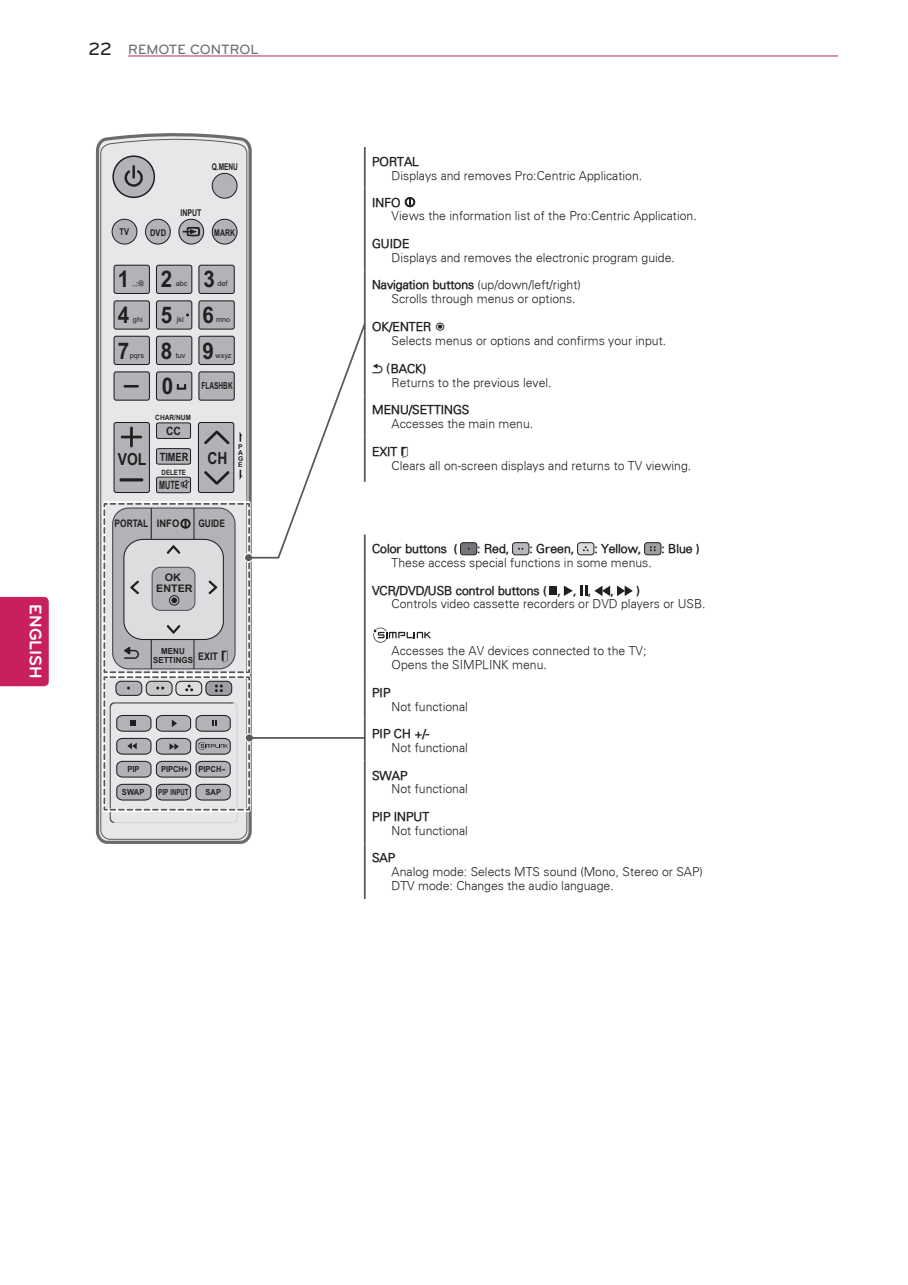
<style>
.page{position:relative;width:908px;height:1285px;background:#fff}
.page>*{position:absolute;margin:0;border:0;box-sizing:border-box;transform-origin:0 0}
.t1{font:700 22.93px/35.4px "Arial";color:#231f20;scale:.9 1}
.t2{font:700 17.5px "Bryant LG";color:#fff}
.t3{font:700 16.62px "Arial";color:#231f20;scale:.83 1}
.t4{font:500 14px "Bryant LG";color:#6c6d70}
.t5{font:300 12.25px/14px "Univers";color:#231f20}
.t6{font:300 12.25px "Univers";color:#231f20}
.t7{font:700 11.38px "Arial";color:#231f20;scale:.8 1}
.t8{font:700 11.38px "Arial";color:#231f20;scale:.63 1}
.t9{font:700 11.38px "Arial";color:#231f20;scale:.9 1}
.t10{font:700 10.5px "Arial";color:#231f20;scale:.8 1}
.t11{font:700 10.5px "Arial";color:#231f20}
.t12{font:700 10.5px "Arial";color:#231f20;scale:.85 1}
.t13{font:700 10.5px "Arial";color:#231f20;scale:.9 1}
.t14{font:700 9.8px "Arial";color:#231f20;scale:.67 1}
.t15{font:700 9.45px "Arial";color:#231f20;scale:.7 1}
.t16{font:700 9.45px "Arial";color:#231f20;scale:.75 1}
.t17{font:700 9.45px "Arial";color:#231f20;scale:.8 1}
.t18{font:700 9.45px "Arial";color:#231f20;scale:.73 1}
.t19{font:700 8.4px "Arial";color:#231f20;scale:.9 1}
.t20{font:700 8.4px/8.9px "Arial";color:#231f20;text-align:center;scale:.95 1}
.t21{font:700 8.4px "Arial";letter-spacing:.02em;color:#231f20;scale:.75 1}
.t22{font:7.35px "Arial";color:#231f20}
.t23{font:700 7.35px "Arial";color:#231f20;scale:.9 1}
.t24{font:700 7.35px "Arial";color:#231f20;scale:.85 1}
.t25{font:700 6.65px/6.1px "Arial";color:#231f20;text-align:justify}
.s1{font-size:18.38px;color:#231f20}
.s2{font-size:6.3px}
.s3{font-style:inherit}
.s4{font-family:"LG Display Eng Kor";font-weight:400}
</style>
<div class="page">
<div style="left:0;top:597px;width:49px;height:89px;background:#c8205d"></div>
<hr style="left:128px;top:56px;width:709px;height:1px;background:#c8205d">
<svg style="left:96px;top:140px;width:156px;height:704px;background:#8a8a8d"></svg>
<svg style="left:100px;top:133px;width:147px;height:707px;background:#dadbdd"></svg>
<div style="left:114px;top:265px;width:35px;height:28px;background:#b2b3b7;border-radius:2px"></div>
<div style="left:113px;top:265px;width:37px;height:29px;border:1px solid #231f20;border-radius:2px"></div>
<div style="left:156px;top:265px;width:36px;height:28px;background:#b2b3b7;border-radius:2px"></div>
<div style="left:156px;top:265px;width:36px;height:29px;border:1px solid #231f20;border-radius:2px"></div>
<div style="left:199px;top:265px;width:35px;height:28px;background:#b2b3b7;border-radius:2px"></div>
<div style="left:198px;top:265px;width:37px;height:29px;border:1px solid #231f20;border-radius:2px"></div>
<div style="left:114px;top:301px;width:35px;height:28px;background:#b2b3b7;border-radius:2px"></div>
<div style="left:113px;top:300px;width:37px;height:30px;border:1px solid #231f20;border-radius:2px"></div>
<div style="left:156px;top:301px;width:36px;height:28px;background:#b2b3b7;border-radius:2px"></div>
<div style="left:156px;top:300px;width:36px;height:30px;border:1px solid #231f20;border-radius:2px"></div>
<div style="left:199px;top:301px;width:35px;height:28px;background:#b2b3b7;border-radius:2px"></div>
<div style="left:198px;top:300px;width:37px;height:30px;border:1px solid #231f20;border-radius:2px"></div>
<div style="left:113px;top:156px;width:41px;height:41px;background:#b2b3b7;border-radius:50%"></div>
<div style="left:112px;top:155px;width:43px;height:43px;border:2px solid #231f20;border-radius:50%"></div>
<svg style="left:124px;top:170px;width:19px;height:17px"></svg>
<hr style="left:132px;top:165px;width:3px;height:14px;background:#231f20">
<div style="left:212px;top:173px;width:25px;height:25px;background:#b2b3b7;border-radius:50%"></div>
<div style="left:212px;top:173px;width:25px;height:26px;border:1px solid #231f20;border-radius:50%"></div>
<div style="left:212px;top:219px;width:25px;height:25px;background:#b2b3b7;border-radius:50%"></div>
<div style="left:212px;top:219px;width:25px;height:25px;border:1px solid #231f20;border-radius:50%"></div>
<div style="left:179px;top:219px;width:25px;height:25px;background:#b2b3b7;border-radius:50%"></div>
<div style="left:178px;top:219px;width:26px;height:25px;border:1px solid #231f20;border-radius:50%"></div>
<div style="left:145px;top:219px;width:25px;height:25px;background:#b2b3b7;border-radius:50%"></div>
<div style="left:145px;top:219px;width:26px;height:25px;border:1px solid #231f20;border-radius:50%"></div>
<div style="left:112px;top:219px;width:25px;height:25px;background:#b2b3b7;border-radius:50%"></div>
<div style="left:112px;top:219px;width:25px;height:25px;border:1px solid #231f20;border-radius:50%"></div>
<svg style="left:183px;top:227px;width:17px;height:10px"></svg>
<hr style="left:364px;top:802px;width:1px;height:41px;background:#57585a">
<hr style="left:364px;top:843px;width:1px;height:56px;background:#57585a">
<hr style="left:364px;top:147px;width:1px;height:41px;background:#57585a">
<hr style="left:364px;top:188px;width:1px;height:41px;background:#57585a">
<hr style="left:364px;top:229px;width:1px;height:41px;background:#57585a">
<hr style="left:364px;top:270px;width:1px;height:84px;background:#57585a">
<svg style="left:405px;top:197px;width:10px;height:10px"></svg>
<svg style="left:103px;top:322px;width:559px;height:501px"></svg>
<div style="left:245px;top:554px;width:7px;height:7px;background:#57585a;border-radius:50%"></div>
<h2 class="t2" style="left:46px;top:604px;width:76px;rotate:90deg">ENGLISH</h2>
<p class="t4" style="left:88px;top:41px;width:171px"><span class="s1">22</span> REMOTE CONTROL</p>
<p class="t15" style="left:212px;top:161px;width:39px">Q.MENU</p>
<p class="t16" style="left:180px;top:207px;width:30px">INPUT</p>
<p class="t17" style="left:119px;top:226px;width:14px">TV</p>
<p class="t17" style="left:150px;top:226px;width:22px">DVD</p>
<p class="t18" style="left:214px;top:226px;width:30px">MARK</p>
<h1 class="t1" style="left:118px;top:262px;width:14px">1</h1>
<h1 class="t1" style="left:161px;top:262px;width:14px">2</h1>
<h1 class="t1" style="left:203px;top:262px;width:14px">3</h1>
<h1 class="t1" style="left:118px;top:298px;width:14px">4</h1>
<h1 class="t1" style="left:161px;top:298px;width:14px">5</h1>
<h1 class="t1" style="left:202px;top:298px;width:14px">6</h1>
<h1 class="t1" style="left:118px;top:334px;width:14px">7</h1>
<h1 class="t1" style="left:161px;top:334px;width:15px">8<br>0</h1>
<h1 class="t1" style="left:202px;top:334px;width:14px">9</h1>
<p class="t22" style="left:132px;top:278px;width:14px">.,;<span class="s2">@</span></p>
<p class="t22" style="left:176px;top:279px;width:13px">abc</p>
<p class="t22" style="left:217px;top:279px;width:12px">def</p>
<p class="t22" style="left:133px;top:315px;width:11px">ghi</p>
<p class="t22" style="left:177px;top:315px;width:8px">jkl</p>
<p class="t22" style="left:216px;top:315px;width:16px">mno</p>
<p class="t22" style="left:130px;top:351px;width:16px">pqrs</p>
<p class="t22" style="left:176px;top:351px;width:11px">tuv</p>
<p class="t22" style="left:215px;top:351px;width:18px">wxyz</p>
<p class="t14" style="left:201px;top:379px;width:48px">FLASHBK</p>
<p class="t23" style="left:155px;top:412px;width:41px">CHAR/NUM</p>
<p class="t9" style="left:166px;top:423px;width:18px">CC</p>
<p class="t7" style="left:160px;top:449px;width:37px">TIMER</p>
<p class="t8" style="left:159px;top:477px;width:34px">MUTE</p>
<p class="t13" style="left:157px;top:516px;width:26px">INFO</p>
<h3 class="t3" style="left:207px;top:447px;width:26px">CH</h3>
<h3 class="t3" style="left:118px;top:448px;width:36px">VOL</h3>
<p class="t24" style="left:161px;top:467px;width:30px">DELETE</p>
<p class="t10" style="left:115px;top:516px;width:44px">PORTAL</p>
<p class="t10" style="left:198px;top:516px;width:35px">GUIDE</p>
<p class="t25" style="left:238px;top:443px;width:7px">P A G E</p>
<p class="t11" style="left:165px;top:570px;width:18px">OK</p>
<p class="t11" style="left:156px;top:581px;width:38px">ENTER</p>
<p class="t20" style="left:153px;top:647px;width:43px">MENU<br>SETTINGS</p>
<p class="t12" style="left:198px;top:649px;width:25px">EXIT</p>
<p class="t19" style="left:127px;top:763px;width:15px">PIP</p>
<p class="t19" style="left:161px;top:763px;width:73px">PIPCH+ PIPCH-</p>
<p class="t19" style="left:122px;top:786px;width:27px">SWAP</p>
<p class="t21" style="left:158px;top:786px;width:42px">PIP INPUT</p>
<p class="t19" style="left:206px;top:786px;width:19px">SAP</p>
<p class="t6" style="left:372px;top:154px;width:48px">PORTAL</p>
<p class="t5" style="left:391px;top:168px;width:252px">Displays and removes Pro:Centric Application.</p>
<p class="t6" style="left:372px;top:195px;width:30px">INFO</p>
<p class="t5" style="left:391px;top:208px;width:306px">Views the information list of the Pro:Centric Application.</p>
<p class="t6" style="left:372px;top:236px;width:39px">GUIDE</p>
<p class="t5" style="left:391px;top:250px;width:285px">Displays and removes the electronic program guide.</p>
<p class="t5" style="left:391px;top:277px;width:191px;text-indent:-20px"><span class="s3">Navigation buttons</span> (up/down/left/right)<br>Scrolls through menus or options.</p>
<p class="t5" style="left:391px;top:320px;width:276px;text-indent:-20px"><span class="s3">OK/ENTER</span> <span class="s4">ꔉ<br></span>Selects menus or options and confirms your input.</p>
<p class="t5" style="left:391px;top:361px;width:161px;text-indent:-20px"><span class="s4">ꕣ (</span><span class="s3">BACK)<br></span>Returns to the previous level.</p>
<p class="t6" style="left:372px;top:402px;width:99px">MENU/SETTINGS</p>
<p class="t5" style="left:391px;top:416px;width:143px">Accesses the main menu.</p>
<p class="t5" style="left:391px;top:444px;width:301px;text-indent:-20px"><span class="s3">EXIT</span> <span class="s4">ꕯ<br></span>Clears all on-screen displays and returns to TV viewing.</p>
<p class="t6" style="left:372px;top:541px;width:87px">Color buttons (</p>
<p class="t6" style="left:477px;top:541px;width:34px">: Red,</p>
<p class="t6" style="left:529px;top:541px;width:46px">: Green,</p>
<p class="t6" style="left:594px;top:541px;width:48px">: Yellow,</p>
<p class="t6" style="left:661px;top:541px;width:40px">: Blue )</p>
<p class="t5" style="left:391px;top:555px;width:262px">These access special functions in some menus.</p>
<p class="t6" style="left:372px;top:582px;width:221px">VCR/DVD/USB control buttons ( , , ,</p>
<p class="t6" style="left:610px;top:582px;width:5px">,</p>
<p class="t6" style="left:636px;top:582px;width:5px">)</p>
<p class="t5" style="left:391px;top:597px;width:315px">Controls video cassette recorders or DVD players or USB.</p>
<p class="t5" style="left:391px;top:643px;width:256px">Accesses the AV devices connected to the TV;<br>Opens the SIMPLINK menu.</p>
<p class="t6" style="left:372px;top:684px;width:20px">PIP</p>
<p class="t5" style="left:391px;top:699px;width:78px">Not functional</p>
<p class="t6" style="left:372px;top:726px;width:59px">PIP CH +/-</p>
<p class="t5" style="left:391px;top:740px;width:78px">Not functional</p>
<p class="t6" style="left:372px;top:767px;width:37px">SWAP</p>
<p class="t5" style="left:391px;top:781px;width:78px">Not functional</p>
<p class="t6" style="left:372px;top:809px;width:59px">PIP INPUT</p>
<p class="t5" style="left:391px;top:823px;width:78px">Not functional</p>
<p class="t6" style="left:372px;top:850px;width:25px">SAP</p>
<p class="t5" style="left:391px;top:864px;width:313px">Analog mode: Selects MTS sound (Mono, Stereo or SAP)<br>DTV mode: Changes the audio language.</p>
</div>
